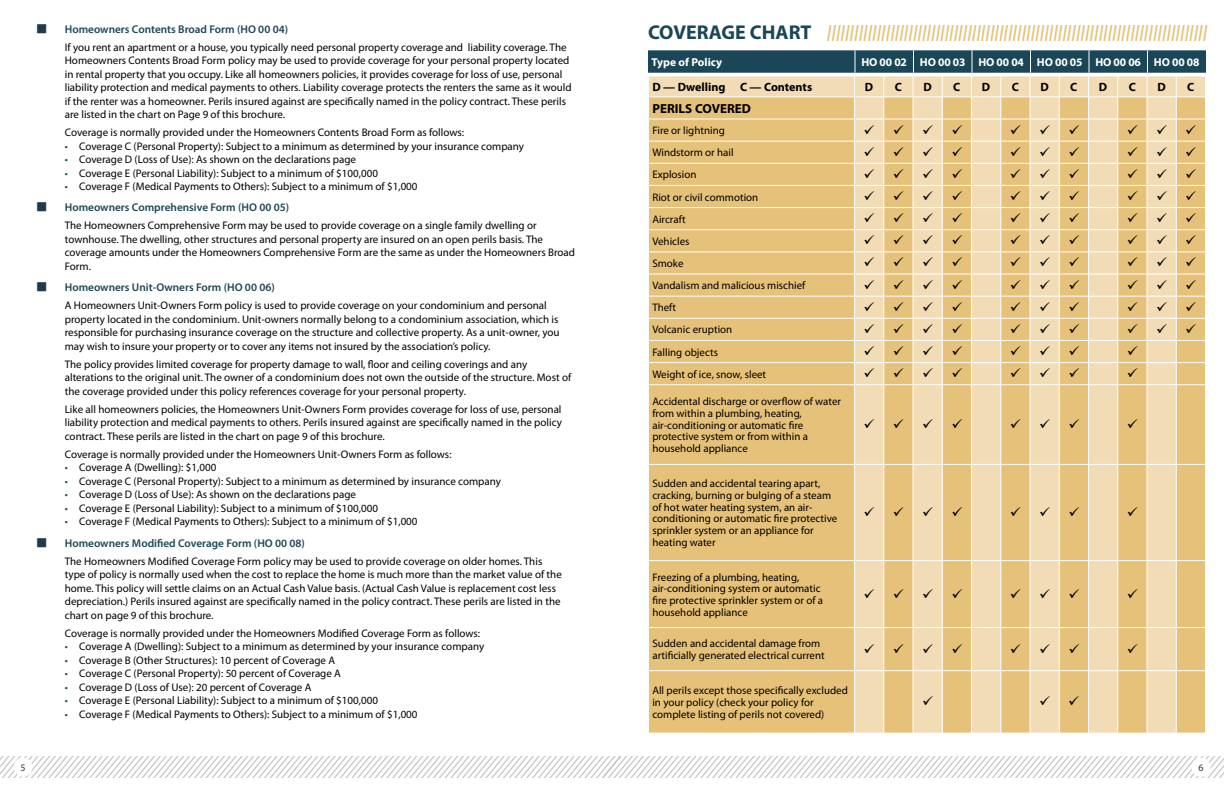
<style>
.page{position:relative;width:1224px;height:792px;background:#fff}
.page>*{position:absolute;margin:0;border:0;box-sizing:border-box;transform-origin:0 0}
.t1{font:italic 700 16px "Myriad Pro";color:#e6c179}
.t2{font:700 13.1px "Myriad Pro";color:#000}
.t3{font:700 12px "Myriad Pro";color:#000}
.t4{font:700 11.5px "Myriad Pro";letter-spacing:-.01em;color:#fff}
.t5{font:600 11.2px "Myriad Pro";color:#1b4657}
.t6{font:11px/13.5px "Myriad Pro";color:#000}
.t7{font:10.9px/11.8px "Myriad Pro";color:#000}
.t8{font:10px "Myriad Pro";color:#1e3b4b}
.s1{font-family:"Koz Go Pr 6 N";font-weight:800;color:#1e3b4b}
.s2{color:#1b4657}
.s3{font-style:normal;font-size:20px;color:#1b4657}
</style>
<div class="page">
<svg style="left:0;top:757px;width:1224px;height:21px"></svg>
<div style="left:14px;top:758px;width:18px;height:19px;background:#fff;border-radius:50%"></div>
<div style="left:1192px;top:758px;width:19px;height:19px;background:#fff;border-radius:50%"></div>
<svg style="left:648px;top:50px;width:558px;height:683px;background:#e4c891"></svg>
<p class="t5" style="left:36px;top:22px;width:254px"><span class="s1">■</span> Homeowners Contents Broad Form (HO 00 04)</p>
<p class="t6" style="left:65px;top:40px;width:508px">If you rent an apartment or a house, you typically need personal property coverage and liability coverage. The Homeowners Contents Broad Form policy may be used to provide coverage for your personal property located in rental property that you occupy. Like all homeowners policies, it provides coverage for loss of use, personal liability protection and medical payments to others. Liability coverage protects the renters the same as it would if the renter was a homeowner. Perils insured against are specifically named in the policy contract. These perils are listed in the chart on Page 9 of this brochure.</p>
<p class="t6" style="left:65px;top:125px;width:401px">Coverage is normally provided under the Homeowners Contents Broad Form as follows:</p>
<p class="t6" style="left:65px;top:139px;width:461px"><span class="s2">•</span> Coverage C (Personal Property): Subject to a minimum as determined by your insurance company</p>
<p class="t6" style="left:65px;top:152px;width:293px"><span class="s2">•</span> Coverage D (Loss of Use): As shown on the declarations page</p>
<p class="t6" style="left:65px;top:166px;width:315px"><span class="s2">•</span> Coverage E (Personal Liability): Subject to a minimum of $100,000</p>
<p class="t6" style="left:65px;top:179px;width:354px"><span class="s2">•</span> Coverage F (Medical Payments to Others): Subject to a minimum of $1,000</p>
<p class="t5" style="left:36px;top:201px;width:255px"><span class="s1">■</span> Homeowners Comprehensive Form (HO 00 05)</p>
<p class="t6" style="left:65px;top:219px;width:512px">The Homeowners Comprehensive Form may be used to provide coverage on a single family dwelling or townhouse. The dwelling, other structures and personal property are insured on an open perils basis. The coverage amounts under the Homeowners Comprehensive Form are the same as under the Homeowners Broad Form.</p>
<p class="t5" style="left:36px;top:281px;width:240px"><span class="s1">■</span> Homeowners Unit-Owners Form (HO 00 06)</p>
<p class="t6" style="left:65px;top:299px;width:496px">A Homeowners Unit-Owners Form policy is used to provide coverage on your condominium and personal property located in the condominium. Unit-owners normally belong to a condominium association, which is responsible for purchasing insurance coverage on the structure and collective property. As a unit-owner, you may wish to insure your property or to cover any items not insured by the association’s policy.</p>
<p class="t6" style="left:65px;top:357px;width:508px">The policy provides limited coverage for property damage to wall, floor and ceiling coverings and any alterations to the original unit. The owner of a condominium does not own the outside of the structure. Most of the coverage provided under this policy references coverage for your personal property.</p>
<p class="t6" style="left:65px;top:402px;width:499px;text-align:justify">Like all homeowners policies, the Homeowners Unit-Owners Form provides coverage for loss of use, personal liability protection and medical payments to others. Perils insured against are specifically named in the policy contract. These perils are listed in the chart on page 9 of this brochure.</p>
<p class="t6" style="left:65px;top:447px;width:388px">Coverage is normally provided under the Homeowners Unit-Owners Form as follows:</p>
<p class="t6" style="left:65px;top:461px;width:153px"><span class="s2">•</span> Coverage A (Dwelling): $1,000</p>
<p class="t6" style="left:65px;top:474px;width:438px"><span class="s2">•</span> Coverage C (Personal Property): Subject to a minimum as determined by insurance company</p>
<p class="t6" style="left:65px;top:488px;width:293px"><span class="s2">•</span> Coverage D (Loss of Use): As shown on the declarations page</p>
<p class="t6" style="left:65px;top:501px;width:315px"><span class="s2">•</span> Coverage E (Personal Liability): Subject to a minimum of $100,000</p>
<p class="t6" style="left:65px;top:515px;width:354px"><span class="s2">•</span> Coverage F (Medical Payments to Others): Subject to a minimum of $1,000</p>
<p class="t5" style="left:36px;top:536px;width:270px"><span class="s1">■</span> Homeowners Modified Coverage Form (HO 00 08)</p>
<p class="t6" style="left:65px;top:554px;width:499px">The Homeowners Modified Coverage Form policy may be used to provide coverage on older homes. This type of policy is normally used when the cost to replace the home is much more than the market value of the home. This policy will settle claims on an Actual Cash Value basis. (Actual Cash Value is replacement cost less depreciation.) Perils insured against are specifically named in the policy contract. These perils are listed in the chart on page 9 of this brochure.</p>
<p class="t6" style="left:65px;top:626px;width:417px">Coverage is normally provided under the Homeowners Modified Coverage Form as follows:</p>
<p class="t6" style="left:65px;top:640px;width:421px"><span class="s2">•</span> Coverage A (Dwelling): Subject to a minimum as determined by your insurance company</p>
<p class="t6" style="left:65px;top:653px;width:272px"><span class="s2">•</span> Coverage B (Other Structures): 10 percent of Coverage A</p>
<p class="t6" style="left:65px;top:667px;width:278px"><span class="s2">•</span> Coverage C (Personal Property): 50 percent of Coverage A</p>
<p class="t6" style="left:65px;top:680px;width:248px"><span class="s2">•</span> Coverage D (Loss of Use): 20 percent of Coverage A</p>
<p class="t6" style="left:65px;top:694px;width:315px"><span class="s2">•</span> Coverage E (Personal Liability): Subject to a minimum of $100,000</p>
<p class="t6" style="left:65px;top:707px;width:354px"><span class="s2">•</span> Coverage F (Medical Payments to Others): Subject to a minimum of $1,000</p>
<h1 class="t1" style="left:648px;top:21px;width:564px"><span class="s3">COV E RAG E C H A RT</span> ||||||||||||||||||||||||||||||||||||||||||||||||||||||||||||||||||||||||||||||||||||</h1>
<p class="t4" style="left:652px;top:54px;width:72px">Type of Policy</p>
<p class="t4" style="left:861px;top:54px;width:340px">HO 00 02 HO 00 03 HO 00 04 HO 00 05 HO 00 06 HO 00 08</p>
<p class="t3" style="left:652px;top:79px;width:161px">D — Dwelling C — Contents</p>
<p class="t3" style="left:865px;top:79px;width:10px">D</p>
<p class="t3" style="left:895px;top:79px;width:9px">C</p>
<p class="t3" style="left:923px;top:79px;width:10px">D</p>
<p class="t3" style="left:953px;top:79px;width:9px">C</p>
<p class="t3" style="left:982px;top:79px;width:10px">D</p>
<p class="t3" style="left:1012px;top:79px;width:9px">C</p>
<p class="t3" style="left:1040px;top:79px;width:10px">D</p>
<p class="t3" style="left:1070px;top:79px;width:9px">C</p>
<p class="t3" style="left:1099px;top:79px;width:10px">D</p>
<p class="t3" style="left:1129px;top:79px;width:9px">C</p>
<p class="t3" style="left:1157px;top:79px;width:10px">D</p>
<p class="t3" style="left:1187px;top:79px;width:9px">C</p>
<p class="t2" style="left:652px;top:100px;width:100px">PERILS COVERED</p>
<p class="t7" style="left:652px;top:124px;width:74px">Fire or lightning</p>
<p class="t7" style="left:652px;top:147px;width:83px">Windstorm or hail</p>
<p class="t7" style="left:652px;top:169px;width:46px">Explosion</p>
<p class="t7" style="left:652px;top:191px;width:107px">Riot or civil commotion</p>
<p class="t7" style="left:652px;top:213px;width:35px">Aircraft</p>
<p class="t7" style="left:652px;top:235px;width:39px">Vehicles</p>
<p class="t7" style="left:652px;top:257px;width:33px">Smoke</p>
<p class="t7" style="left:652px;top:279px;width:155px">Vandalism and malicious mischief</p>
<p class="t7" style="left:652px;top:302px;width:25px">Theft</p>
<p class="t7" style="left:652px;top:324px;width:81px">Volcanic eruption</p>
<p class="t7" style="left:652px;top:346px;width:67px">Falling objects</p>
<p class="t7" style="left:652px;top:368px;width:115px">Weight of ice, snow, sleet</p>
<p class="t7" style="left:652px;top:395px;width:190px">Accidental discharge or overflow of water from within a plumbing, heating, air-conditioning or automatic fire protective system or from within a household appliance</p>
<p class="t7" style="left:652px;top:477px;width:186px">Sudden and accidental tearing apart, cracking, burning or bulging of a steam of hot water heating system, an air&shy;conditioning or automatic fire protective sprinkler system or an appliance for heating water</p>
<p class="t7" style="left:652px;top:571px;width:172px">Freezing of a plumbing, heating, air-conditioning system or automatic fire protective sprinkler system or of a household appliance</p>
<p class="t7" style="left:652px;top:638px;width:174px">Sudden and accidental damage from artificially generated electrical current</p>
<p class="t7" style="left:652px;top:684px;width:197px">All perils except those specifically excluded in your policy (check your policy for complete listing of perils not covered)</p>
<p class="t8" style="left:20px;top:761px;width:7px">5</p>
<p class="t8" style="left:1199px;top:761px;width:7px">6</p>
</div>
